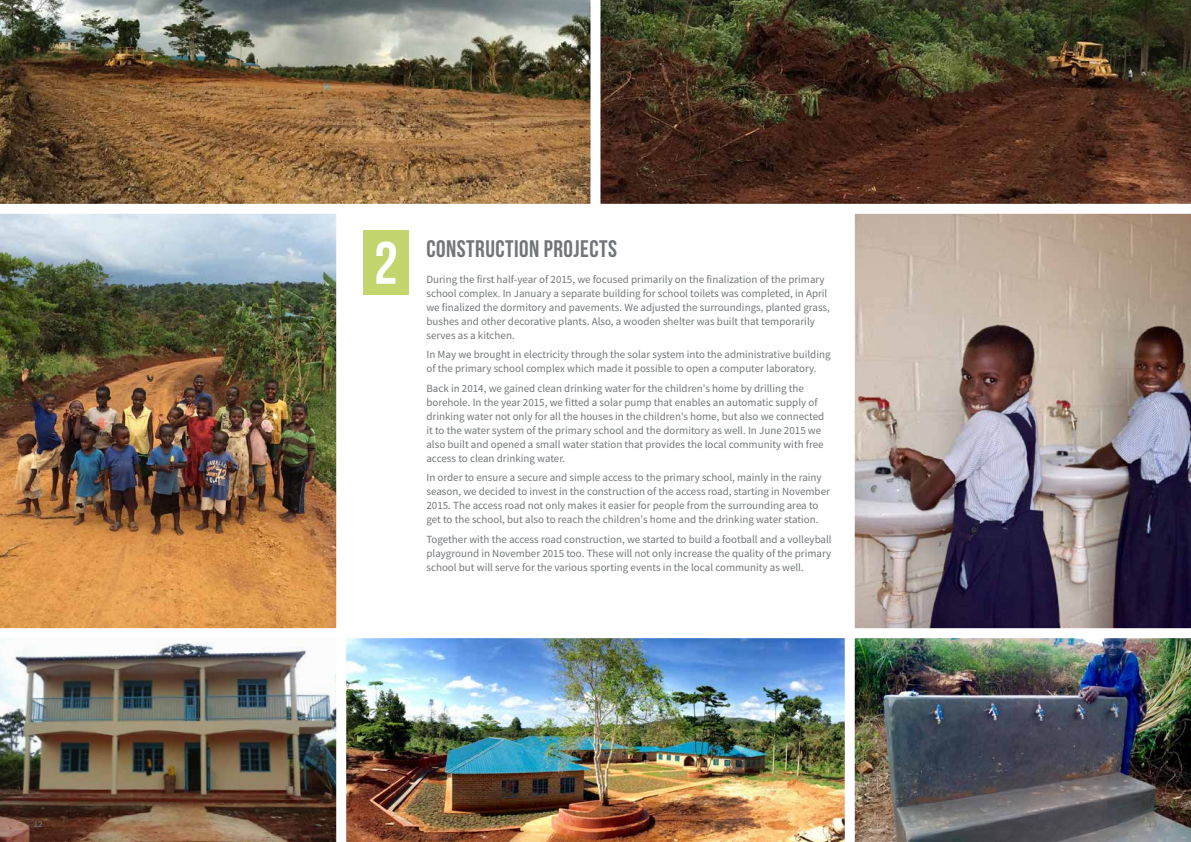
<style>
.page{position:relative;width:1191px;height:842px;background:#fff}
.page>*{position:absolute;margin:0;border:0;box-sizing:border-box;transform-origin:0 0}
.t1{font:59.8px "Bebas Neue";color:#fff}
.t2{font:23.9px "Bebas Neue";letter-spacing:.02em;color:#727678}
.t3{font:11px/14px "Source Sans Pro";color:#727678}
.t4{font:9px "Source Sans Pro";color:#727678}
</style>
<div class="page">
<img style="left:0;top:213px;width:337px;height:416px">
<div style="left:363px;top:231px;width:45px;height:64px;background:#c2d56f"></div>
<svg style="left:600px;top:0;width:591px;height:204px;background:#46311f"></svg>
<img style="left:854px;top:213px;width:337px;height:416px">
<img style="left:346px;top:638px;width:499px;height:204px">
<img style="left:0;top:0;width:591px;height:204px">
<img style="left:0;top:638px;width:337px;height:204px">
<img style="left:854px;top:638px;width:337px;height:204px">
<h1 class="t1" style="left:374px;top:230px;width:25px">2</h1>
<h2 class="t2" style="left:426px;top:236px;width:192px">CONSTRUCTION PROJECTS</h2>
<p class="t3" style="left:426px;top:272px;width:405px">During the first half-year of 2015, we focused primarily on the finalization of the primary school complex. In January a separate building for school toilets was completed, in April we finalized the dormitory and pavements. We adjusted the surroundings, planted grass, bushes and other decorative plants. Also, a wooden shelter was built that temporarily serves as a kitchen.</p>
<p class="t3" style="left:426px;top:348px;width:405px">In May we brought in electricity through the solar system into the administrative building of the primary school complex which made it possible to open a computer laboratory.</p>
<p class="t3" style="left:426px;top:381px;width:399px">Back in 2014, we gained clean drinking water for the children's home by drilling the borehole. In the year 2015, we fitted a solar pump that enables an automatic supply of drinking water not only for all the houses in the children's home, but also we connected it to the water system of the primary school and the dormitory as well. In June 2015 we also built and opened a small water station that provides the local community with free access to clean drinking water.</p>
<p class="t3" style="left:426px;top:471px;width:405px">In order to ensure a secure and simple access to the primary school, mainly in the rainy season, we decided to invest in the construction of the access road, starting in November 2015. The access road not only makes it easier for people from the surrounding area to get to the school, but also to reach the children's home and the drinking water station.</p>
<p class="t3" style="left:426px;top:532px;width:407px;text-align:justify">Together with the access road construction, we started to build a football and a volleyball playground in November 2015 too. These will not only increase the quality of the primary school but will serve for the various sporting events in the local community as well.</p>
<p class="t4" style="left:34px;top:818px;width:10px">12</p>
<p class="t4" style="left:1148px;top:818px;width:10px">13</p>
</div>
